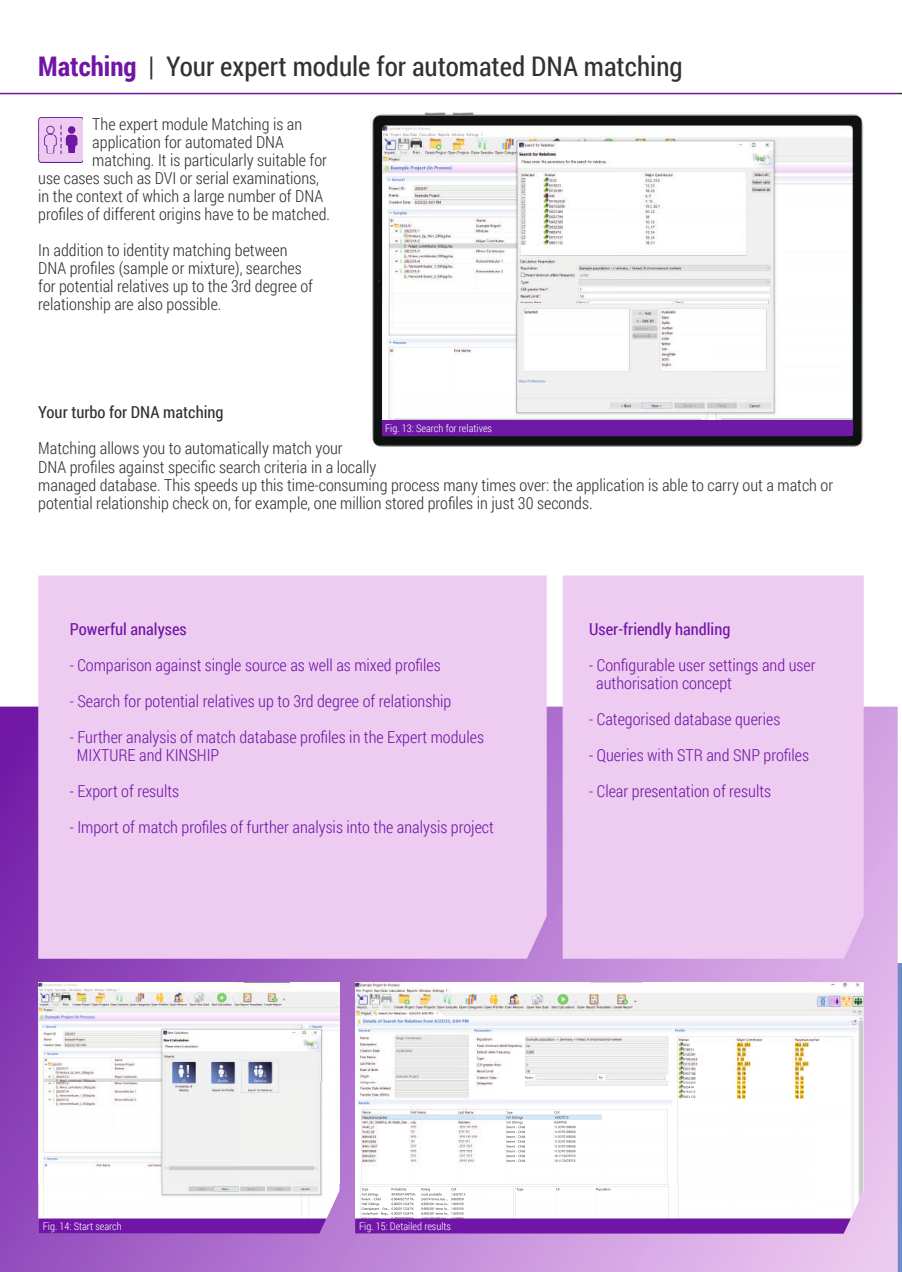
<style>
.page{position:relative;width:902px;height:1272px;background:#fff}
.page>*{position:absolute;margin:0;border:0;box-sizing:border-box;transform-origin:0 0}
.t1{font:27px "Roboto Condensed";color:#313130}
.t2{font:300 16.5px/18px "Roboto Condensed";color:#313130}
.t3{font:300 16.5px/18px "Roboto Condensed";color:#7015a6}
.t4{font:16.5px "Roboto Condensed";color:#7015a6}
.t5{font:16.5px "Roboto Condensed";color:#313130}
.t6{font:300 10.5px "Roboto Condensed";color:#fff}
.s1{font-weight:700;color:#7015a6}
</style>
<div class="page">
<svg style="left:897px;top:963px;width:4px;height:308px"></svg>
<svg style="left:0;top:706px;width:897px;height:565px;background:#b479d0"></svg>
<hr style="left:0;top:93px;width:897px;height:1px;background:#7015a6">
<div style="left:562px;top:575px;width:301px;height:383px;background:#eecbf1"></div>
<div style="left:38px;top:575px;width:508px;height:383px;background:#eecbf1"></div>
<img style="left:38px;top:117px;width:45px;height:37px">
<img style="left:38px;top:118px;width:45px;height:16px">
<img style="left:38px;top:136px;width:45px;height:16px">
<img style="left:38px;top:154px;width:45px;height:8px">
<img style="left:38px;top:982px;width:301px;height:251px">
<img style="left:355px;top:982px;width:508px;height:251px">
<img style="left:372px;top:112px;width:491px;height:334px">
<div style="left:382px;top:420px;width:470px;height:15px;background:#6e1aa6"></div>
<svg style="left:355px;top:1218px;width:495px;height:15px;background:#751da8"></svg>
<svg style="left:38px;top:1218px;width:288px;height:15px;background:#751ea9"></svg>
<h1 class="t1" style="left:38px;top:48px;width:645px"><span class="s1">Matching</span> | Your expert module for automated DNA matching</h1>
<p class="t2" style="left:92px;top:115px;width:211px">The expert module Matching is an</p>
<p class="t2" style="left:92px;top:133px;width:193px">application for automated DNA</p>
<p class="t2" style="left:92px;top:151px;width:236px">matching. It is particularly suitable for</p>
<p class="t2" style="left:38px;top:169px;width:282px">use cases such as DVI or serial examinations,</p>
<p class="t2" style="left:38px;top:187px;width:286px">in the context of which a large number of DNA</p>
<p class="t2" style="left:38px;top:205px;width:293px">profiles of different origins have to be matched.</p>
<p class="t2" style="left:38px;top:241px;width:276px">In addition to identity matching between DNA profiles (sample or mixture), searches for potential relatives up to the 3rd degree of relationship are also possible.</p>
<p class="t5" style="left:38px;top:401px;width:187px">Your turbo for DNA matching</p>
<p class="t2" style="left:38px;top:439px;width:796px">Matching allows you to automatically match your<br>DNA profiles against specific search criteria in a locally<br>managed database. This speeds up this time-consuming process many times over: the application is able to carry out a match or potential relationship check on, for example, one million stored profiles in just 30 seconds.</p>
<p class="t6" style="left:385px;top:420px;width:108px">Fig. 13: Search for relatives</p>
<p class="t4" style="left:70px;top:617px;width:118px">Powerful analyses</p>
<p class="t3" style="left:70px;top:655px;width:372px">- Comparison against single source as well as mixed profiles</p>
<p class="t3" style="left:70px;top:691px;width:383px">- Search for potential relatives up to 3rd degree of relationship</p>
<p class="t3" style="left:77px;top:727px;width:408px;text-indent:-7px">- Further analysis of match database profiles in the Expert modules<br>MIXTURE and KINSHIP</p>
<p class="t3" style="left:70px;top:781px;width:111px">- Export of results</p>
<p class="t3" style="left:70px;top:817px;width:425px">- Import of match profiles of further analysis into the analysis project</p>
<p class="t4" style="left:589px;top:617px;width:143px">User-friendly handling</p>
<p class="t3" style="left:596px;top:655px;width:221px;text-indent:-7px">- Configurable user settings and user authorisation concept</p>
<p class="t3" style="left:589px;top:709px;width:192px">- Categorised database queries</p>
<p class="t3" style="left:589px;top:745px;width:221px">- Queries with STR and SNP profiles</p>
<p class="t3" style="left:589px;top:781px;width:183px">- Clear presentation of results</p>
<p class="t6" style="left:43px;top:1218px;width:81px">Fig. 14: Start search</p>
<p class="t6" style="left:359px;top:1218px;width:93px">Fig. 15: Detailed results</p>
</div>
